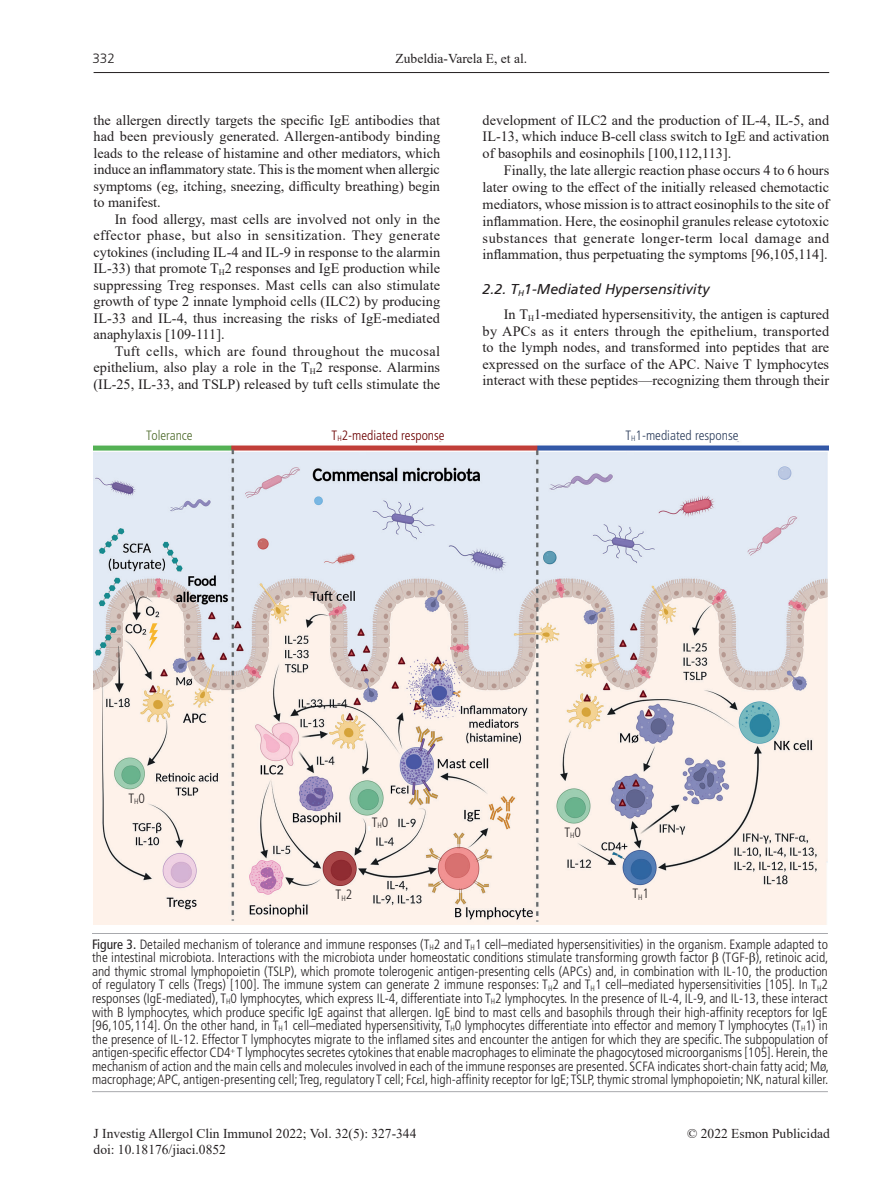
<style>
.page{position:relative;width:893px;height:1191px;background:#fff}
.page>*{position:absolute;margin:0;border:0;box-sizing:border-box;transform-origin:0 0}
.t1{font:14.25px/16.5px "Times New Roman";color:#231f20;text-align:justify}
.t2{font:italic 14.25px "Frutiger";color:#231f20}
.t3{font:300 condensed 13.5px/13.5px "Frutiger LT Std";color:#231f20;text-align:justify}
.t4{font:13.5px "Times New Roman";color:#231f20}
.t5{font:300 condensed 13.5px "Frutiger LT Std";color:#6b0000}
.t6{font:300 condensed 13.5px "Frutiger LT Std";color:#2e3f5d}
.t7{font:300 condensed 13.5px "Frutiger LT Std";color:#506d2e}
.t8{font:300 13.5px "Frutiger LT Std";color:#231f20}
.s1{font-weight:400}
.s2{font-family:"Times New Roman";font-weight:400;font-stretch:normal}
</style>
<div class="page">
<hr style="left:94px;top:72px;width:735px;height:1px;background:#231f20">
<hr style="left:92px;top:1091px;width:736px;height:1px;background:#a8a9ad">
<hr style="left:92px;top:933px;width:736px;height:1px;background:#a8a9ad">
<img style="left:93px;top:441px;width:736px;height:484px">
<p class="t8" style="left:92px;top:50px;width:24px">332</p>
<p class="t4" style="left:396px;top:48px;width:133px">Zubeldia-Varela E, et al.</p>
<p class="t1" style="left:94px;top:111px;width:348px">the allergen directly targets the specific IgE antibodies that had been previously generated. Allergen-antibody binding leads to the release of histamine and other mediators, which induce an inflammatory state. This is the moment when allergic symptoms (eg, itching, sneezing, difficulty breathing) begin to manifest.</p>
<p class="t1" style="left:94px;top:210px;width:348px;text-indent:21px">In food allergy, mast cells are involved not only in the effector phase, but also in sensitization. They generate cytokines (including IL-4 and IL-9 in response to the alarmin IL-33) that promote T<sub>H</sub>2 responses and IgE production while suppressing Treg responses. Mast cells can also stimulate growth of type 2 innate lymphoid cells (ILC2) by producing IL-33 and IL-4, thus increasing the risks of IgE-mediated anaphylaxis [109-111].</p>
<p class="t1" style="left:94px;top:342px;width:348px;text-indent:21px">Tuft cells, which are found throughout the mucosal epithelium, also play a role in the T<sub>H</sub>2 response. Alarmins (IL-25, IL-33, and TSLP) released by tuft cells stimulate the</p>
<p class="t1" style="left:483px;top:111px;width:348px">development of ILC2 and the production of IL-4, IL-5, and IL-13, which induce B-cell class switch to IgE and activation of basophils and eosinophils [100,112,113].</p>
<p class="t1" style="left:483px;top:161px;width:348px;line-height:17px;text-indent:21px">Finally, the late allergic reaction phase occurs 4 to 6 hours later owing to the effect of the initially released chemotactic mediators, whose mission is to attract eosinophils to the site of inflammation. Here, the eosinophil granules release cytotoxic substances that generate longer-term local damage and inflammation, thus perpetuating the symptoms [96,105,114].</p>
<p class="t2" style="left:483px;top:281px;width:228px">2.2. T<sub>H</sub>1-Mediated Hypersensitivity</p>
<p class="t1" style="left:483px;top:306px;width:348px;text-indent:21px">In T<sub>H</sub>1-mediated hypersensitivity, the antigen is captured by APCs as it enters through the epithelium, transported to the lymph nodes, and transformed into peptides that are expressed on the surface of the APC. Naive T lymphocytes interact with these peptides—recognizing them through their</p>
<p class="t7" style="left:146px;top:427px;width:48px">Tolerance</p>
<p class="t5" style="left:332px;top:427px;width:115px">T<sub>H</sub>2-mediated response</p>
<p class="t6" style="left:625px;top:427px;width:115px">T<sub>H</sub>1-mediated response</p>
<p class="t3" style="left:129px;top:791px;width:18px">T<sub>H</sub>0</p>
<p class="t3" style="left:372px;top:815px;width:18px">T<sub>H</sub>0</p>
<p class="t3" style="left:564px;top:825px;width:18px">T<sub>H</sub>0</p>
<p class="t3" style="left:336px;top:888px;width:18px">T<sub>H</sub>2</p>
<p class="t3" style="left:632px;top:887px;width:18px">T<sub>H</sub>1</p>
<p class="t3" style="left:92px;top:937px;width:738px"><span class="s1">Figure 3.</span> Detailed mechanism of tolerance and immune responses (T<sub>H</sub>2 and T<sub>H</sub>1 cell–mediated hypersensitivities) in the organism. Example adapted to the intestinal microbiota. Interactions with the microbiota under homeostatic conditions stimulate transforming growth factor <span class="s2">β</span> (TGF-<span class="s2">β</span>), retinoic acid, and thymic stromal lymphopoietin (TSLP), which promote tolerogenic antigen-presenting cells (APCs) and, in combination with IL-10, the production of regulatory T cells (Tregs) [100]. The immune system can generate 2 immune responses: T<sub>H</sub>2 and T<sub>H</sub>1 cell–mediated hypersensitivities [105]. In T<sub>H</sub>2 responses (IgE-mediated), T<sub>H</sub>0 lymphocytes, which express IL-4, differentiate into T<sub>H</sub>2 lymphocytes. In the presence of IL-4, IL-9, and IL-13, these interact with B lymphocytes, which produce specific IgE against that allergen. IgE bind to mast cells and basophils through their high-affinity receptors for IgE [96,105,114]. On the other hand, in T<sub>H</sub>1 cell–mediated hypersensitivity, T<sub>H</sub>0 lymphocytes differentiate into effector and memory T lymphocytes (T<sub>H</sub>1) in the presence of IL-12. Effector T lymphocytes migrate to the inflamed sites and encounter the antigen for which they are specific. The subpopulation of antigen-specific effector CD4<sup>+</sup> T lymphocytes secretes cytokines that enable macrophages to eliminate the phagocytosed microorganisms [105]. Herein, the mechanism of action and the main cells and molecules involved in each of the immune responses are presented. SCFA indicates short-chain fatty acid; Mø, macrophage; APC, antigen-presenting cell; Treg, regulatory T cell; Fc<span class="s2">ε</span>I, high-affinity receptor for IgE; TSLP, thymic stromal lymphopoietin; NK, natural killer.</p>
<p class="t4" style="left:94px;top:1123px;width:324px">J Investig Allergol Clin Immunol 2022; Vol. 32(5): 327-344</p>
<p class="t4" style="left:687px;top:1123px;width:144px">© 2022 Esmon Publicidad</p>
<p class="t4" style="left:94px;top:1140px;width:134px">doi: 10.18176/jiaci.0852</p>
</div>
